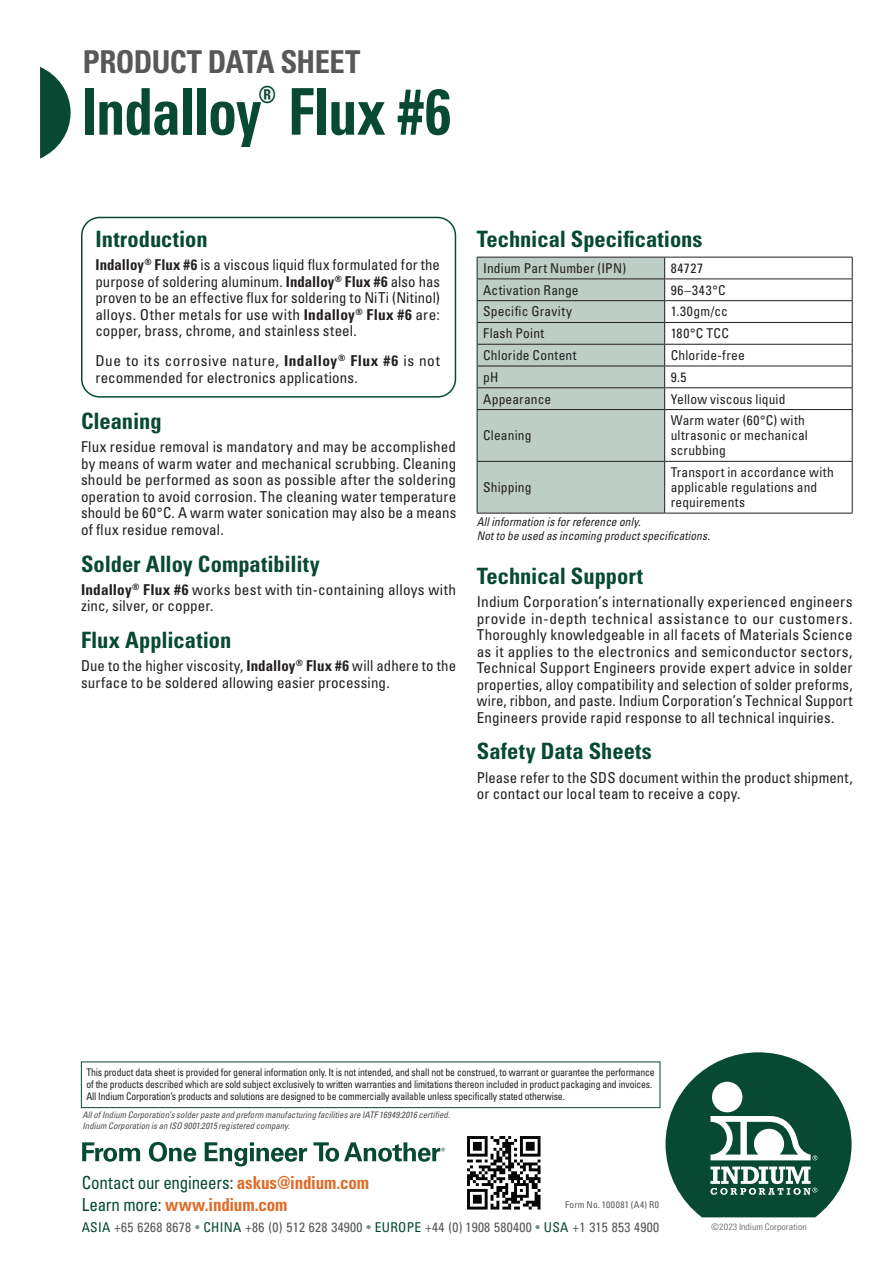
<style>
.page{position:relative;width:893px;height:1263px;background:#fff}
.page>*{position:absolute;margin:0;border:0;box-sizing:border-box;transform-origin:0 0}
.t1{font:700 condensed 64.5px "Univers LT Std";letter-spacing:-.02em;color:#074932;scale:.9 1}
.t2{font:700 condensed 31.5px "Univers LT Std";letter-spacing:-.02em;color:#57585a}
.t3{font:700 condensed 23.55px "Univers LT Std";color:#074932;scale:.9 1}
.t4{font:700 condensed 22.5px "Univers LT Std";color:#074932}
.t5{font:condensed 17.85px "Univers LT Std";letter-spacing:-.015em;color:#074932;scale:.95 1}
.t6{font:700 condensed 17.85px "Univers LT Std";letter-spacing:-.01em;color:#de6b27;scale:.95 1}
.t7{font:condensed 15px/16.5px "Univers LT Std";letter-spacing:.01em;color:#231f20}
.t8{font:condensed 13.5px/15px "Univers LT Std";letter-spacing:.015em;color:#231f20}
.t9{font:condensed 13.5px "Univers LT Std";letter-spacing:.02em;color:#57585a}
.t10{font:italic condensed 12px/13.5px "Univers LT Std";letter-spacing:.01em;color:#231f20;scale:.95 1}
.t11{font:condensed 10.5px/12px "Univers LT Std";letter-spacing:-.015em;color:#231f20;scale:.93 1}
.t12{font:condensed 9.45px "Univers LT Std";letter-spacing:.045em;color:#57585a}
.t13{font:italic condensed 9px/10.5px "Univers LT Std";color:#4b4c4d}
.t14{font:300 condensed 9px "Univers LT Std";color:#57585a;scale:1.1 1}
.s1{font-weight:700}
.s2{font-weight:700;color:#de6b27}
.s3{font-weight:400;color:#074932}
.s4{color:#074932}
.s5{color:#719585}
</style>
<div class="page">
<svg style="left:40px;top:67px;width:31px;height:92px"></svg>
<svg style="left:665px;top:1052px;width:186px;height:165px"></svg>
<div style="left:712px;top:1082px;width:30px;height:30px;background:#fff;border-radius:50%"></div>
<div style="left:81px;top:1061px;width:579px;height:47px;border:1px solid #074932"></div>
<svg style="left:313px;top:1142px;width:132px;height:20px"></svg>
<svg style="left:82px;top:1142px;width:225px;height:24px"></svg>
<img style="left:467px;top:1136px;width:74px;height:74px">
<div style="left:81px;top:217px;width:375px;height:181px;border:2px solid #074932;border-radius:18px"></div>
<div style="left:478px;top:258px;width:186px;height:255px;background:#bccec5"></div>
<hr style="left:477px;top:257px;width:188px;height:1px;background:#231f20">
<hr style="left:665px;top:257px;width:188px;height:1px;background:#231f20">
<hr style="left:477px;top:278px;width:188px;height:1px;background:#231f20">
<hr style="left:665px;top:278px;width:188px;height:1px;background:#231f20">
<hr style="left:477px;top:300px;width:188px;height:1px;background:#231f20">
<hr style="left:665px;top:300px;width:188px;height:1px;background:#231f20">
<hr style="left:477px;top:322px;width:188px;height:1px;background:#231f20">
<hr style="left:665px;top:322px;width:188px;height:1px;background:#231f20">
<hr style="left:477px;top:344px;width:188px;height:1px;background:#231f20">
<hr style="left:665px;top:344px;width:188px;height:1px;background:#231f20">
<hr style="left:477px;top:366px;width:188px;height:1px;background:#231f20">
<hr style="left:665px;top:366px;width:188px;height:1px;background:#231f20">
<hr style="left:477px;top:387px;width:188px;height:1px;background:#231f20">
<svg style="left:477px;top:257px;width:1px;height:152px"></svg>
<hr style="left:665px;top:387px;width:188px;height:1px;background:#231f20">
<svg style="left:664px;top:257px;width:1px;height:152px"></svg>
<svg style="left:852px;top:257px;width:1px;height:152px"></svg>
<hr style="left:477px;top:409px;width:188px;height:1px;background:#231f20">
<hr style="left:477px;top:410px;width:1px;height:51px;background:#231f20">
<hr style="left:665px;top:409px;width:188px;height:1px;background:#231f20">
<hr style="left:664px;top:410px;width:1px;height:51px;background:#231f20">
<hr style="left:852px;top:410px;width:1px;height:51px;background:#231f20">
<hr style="left:477px;top:461px;width:188px;height:1px;background:#231f20">
<hr style="left:477px;top:462px;width:1px;height:51px;background:#231f20">
<hr style="left:665px;top:461px;width:188px;height:1px;background:#231f20">
<hr style="left:664px;top:462px;width:1px;height:51px;background:#231f20">
<hr style="left:852px;top:462px;width:1px;height:51px;background:#231f20">
<hr style="left:477px;top:513px;width:188px;height:1px;background:#231f20">
<hr style="left:665px;top:513px;width:188px;height:1px;background:#231f20">
<h2 class="t2" style="left:83px;top:43px;width:279px">PRODUCT DATA SHEET</h2>
<h1 class="t1" style="left:81px;top:72px;width:412px">Indalloy Flux #6</h1>
<h3 class="t3" style="left:259px;top:80px;width:21px">®</h3>
<h3 class="t4" style="left:95px;top:225px;width:114px">Introduction</h3>
<p class="t7" style="left:95px;top:256px;width:346px;text-align:justify"><span class="s1">Indalloy</span><sup>®</sup> <span class="s1">Flux #6</span> is a viscous liquid flux formulated for the purpose of soldering aluminum. <span class="s1">Indalloy</span><sup>®</sup> <span class="s1">Flux #6</span> also has proven to be an effective flux for soldering to NiTi (Nitinol) alloys. Other metals for use with <span class="s1">Indalloy</span><sup>®</sup> <span class="s1">Flux #6</span> are: copper, brass, chrome, and stainless steel.</p>
<p class="t7" style="left:95px;top:352px;width:346px">Due to its corrosive nature, <span class="s1">Indalloy</span><sup>®</sup> <span class="s1">Flux #6</span> is not recommended for electronics applications.</p>
<h3 class="t4" style="left:81px;top:407px;width:82px">Cleaning</h3>
<p class="t7" style="left:81px;top:438px;width:377px;text-align:justify">Flux residue removal is mandatory and may be accomplished by means of warm water and mechanical scrubbing. Cleaning should be performed as soon as possible after the soldering operation to avoid corrosion. The cleaning water temperature should be 60°C. A warm water sonication may also be a means of flux residue removal.</p>
<h3 class="t4" style="left:81px;top:550px;width:240px">Solder Alloy Compatibility</h3>
<p class="t7" style="left:81px;top:581px;width:377px"><span class="s1">Indalloy</span><sup>®</sup> <span class="s1">Flux #6</span> works best with tin-containing alloys with zinc, silver, or copper.</p>
<h3 class="t4" style="left:81px;top:626px;width:152px">Flux Application</h3>
<p class="t7" style="left:81px;top:657px;width:377px">Due to the higher viscosity, <span class="s1">Indalloy</span><sup>®</sup> <span class="s1">Flux #6</span> will adhere to the surface to be soldered allowing easier processing.</p>
<h3 class="t4" style="left:477px;top:225px;width:227px">Technical Specifications</h3>
<p class="t8" style="left:483px;top:260px;width:145px">Indium Part Number (IPN)</p>
<p class="t8" style="left:671px;top:260px;width:34px">84727</p>
<p class="t8" style="left:483px;top:282px;width:97px">Activation Range</p>
<p class="t8" style="left:671px;top:282px;width:57px">96–343°C</p>
<p class="t8" style="left:483px;top:304px;width:90px">Specific Gravity</p>
<p class="t8" style="left:671px;top:304px;width:59px">1.30gm/cc</p>
<p class="t8" style="left:483px;top:326px;width:63px">Flash Point</p>
<p class="t8" style="left:671px;top:326px;width:60px">180°C TCC</p>
<p class="t8" style="left:483px;top:347px;width:95px">Chloride Content</p>
<p class="t8" style="left:671px;top:347px;width:76px">Chloride-free</p>
<p class="t8" style="left:483px;top:369px;width:17px">pH</p>
<p class="t8" style="left:671px;top:369px;width:17px">9.5</p>
<p class="t8" style="left:483px;top:391px;width:70px">Appearance</p>
<p class="t8" style="left:671px;top:391px;width:116px">Yellow viscous liquid</p>
<p class="t8" style="left:483px;top:428px;width:50px">Cleaning</p>
<p class="t8" style="left:671px;top:413px;width:139px">Warm water (60°C) with ultrasonic or mechanical scrubbing</p>
<p class="t8" style="left:483px;top:480px;width:50px">Shipping</p>
<p class="t8" style="left:671px;top:465px;width:165px">Transport in accordance with applicable regulations and requirements</p>
<p class="t10" style="left:477px;top:515px;width:247px">All information is for reference only.<br>Not to be used as incoming product specifications.</p>
<h3 class="t4" style="left:477px;top:562px;width:168px">Technical Support</h3>
<p class="t7" style="left:477px;top:593px;width:377px;text-align:justify">Indium Corporation’s internationally experienced engineers provide in-depth technical assistance to our customers.<br>Thoroughly knowledgeable in all facets of Materials Science as it applies to the electronics and semiconductor sectors, Technical Support Engineers provide expert advice in solder properties, alloy compatibility and selection of solder preforms, wire, ribbon, and paste. Indium Corporation’s Technical Support Engineers provide rapid response to all technical inquiries.</p>
<h3 class="t4" style="left:477px;top:737px;width:177px">Safety Data Sheets</h3>
<p class="t7" style="left:477px;top:769px;width:377px">Please refer to the SDS document within the product shipment, or contact our local team to receive a copy.</p>
<p class="t11" style="left:86px;top:1066px;width:613px">This product data sheet is provided for general information only. It is not intended, and shall not be construed, to warrant or guarantee the performance of the products described which are sold subject exclusively to written warranties and limitations thereon included in product packaging and invoices.<br>All Indium Corporation’s products and solutions are designed to be commercially available unless specifically stated otherwise.</p>
<p class="t13" style="left:82px;top:1110px;width:369px">All of Indium Corporation’s solder paste and preform manufacturing facilities are IATF 16949:2016 certified.<br>Indium Corporation is an ISO 9001:2015 registered company.</p>
<p class="t5" style="left:82px;top:1171px;width:304px">Contact our engineers: <span class="s2">askus@indium.com</span></p>
<p class="t6" style="left:82px;top:1193px;width:218px"><span class="s3">Learn more:</span> www.indium.com</p>
<p class="t12" style="left:565px;top:1199px;width:96px">Form No. 100081 (A4) R0</p>
<p class="t9" style="left:82px;top:1219px;width:579px"><span class="s4">ASIA</span> +65 6268 8678 <span class="s5">•</span> <span class="s4">CHINA</span> +86 (0) 512 628 34900 <span class="s5">•</span> <span class="s4">EUROPE</span> +44 (0) 1908 580400 <span class="s5">•</span> <span class="s4">USA</span> +1 315 853 4900</p>
<p class="t14" style="left:711px;top:1222px;width:88px">©2023 Indium Corporation</p>
</div>
